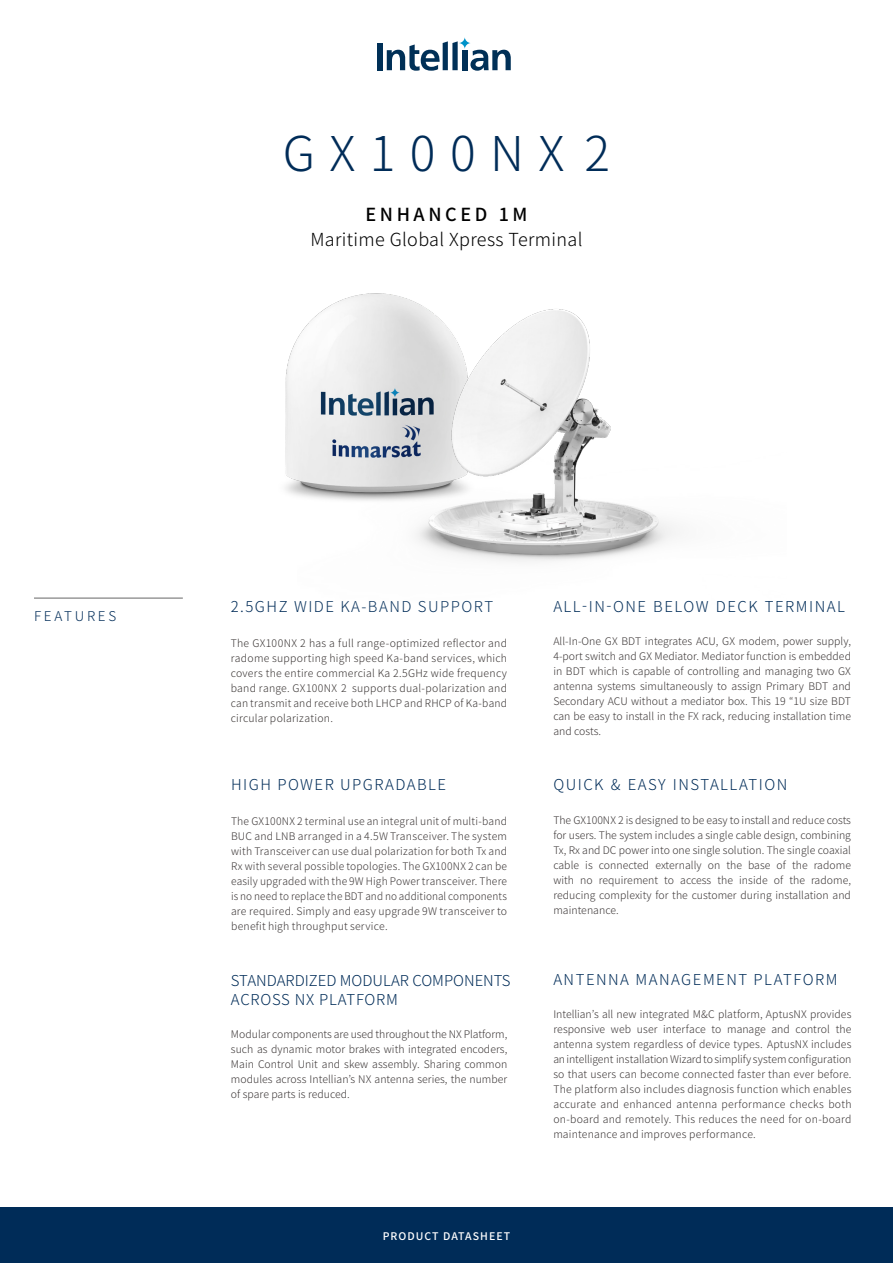
<style>
.page{position:relative;width:893px;height:1263px;background:#fff}
.page>*{position:absolute;margin:0;border:0;box-sizing:border-box;transform-origin:0 0}
.t1{font:300 48px "Noto Sans KR";letter-spacing:.3em;color:#002c58}
.t2{font:300 18px "Noto Sans KR";letter-spacing:.02em;color:#000}
.t3{font:500 18px "Noto Sans KR";letter-spacing:.2em;color:#000}
.t4{font:300 15px "Noto Sans KR";letter-spacing:.1em;color:#002c58}
.t5{font:300 15px/19.5px "Noto Sans KR";color:#002c58}
.t6{font:300 13.5px "Noto Sans CJ Kkr";letter-spacing:.2em;color:#002c58}
.t7{font:300 10.5px/15px "Noto Sans CJ Kkr";letter-spacing:.005em;color:#3c3737;text-align:justify}
.t8{font:300 10.5px/15px "Noto Sans CJ Kkr";letter-spacing:.025em;color:#3b3635;text-align:justify}
.t9{font:500 10.5px "Noto Sans KR";letter-spacing:.1em;color:#fff}
</style>
<div class="page">
<hr style="left:34px;top:598px;width:149px;height:1px;background:#666">
<div style="left:0;top:1208px;width:893px;height:55px;background:#002c58"></div>
<div style="left:377px;top:43px;width:5px;height:27px;background:#003057"></div>
<svg style="left:387px;top:38px;width:124px;height:33px"></svg>
<img style="left:285px;top:339px;width:12px;height:156px">
<img style="left:297px;top:293px;width:379px;height:269px">
<h1 class="t1" style="left:283px;top:126px;width:329px">GX100NX 2</h1>
<h2 class="t3" style="left:365px;top:204px;width:163px">ENHANCED 1M</h2>
<h2 class="t2" style="left:310px;top:229px;width:274px">Maritime Global Xpress Terminal</h2>
<p class="t6" style="left:34px;top:608px;width:84px">FEATURES</p>
<h3 class="t4" style="left:231px;top:598px;width:264px">2.5GHZ WIDE KA-BAND SUPPORT</h3>
<p class="t8" style="left:231px;top:636px;width:278px">The GX100NX 2 has a full range-optimized reflector and radome supporting high speed Ka-band services, which covers the entire commercial Ka 2.5GHz wide frequency band range. GX100NX 2 supports dual-polarization and can transmit and receive both LHCP and RHCP of Ka-band circular polarization.</p>
<h3 class="t4" style="left:231px;top:776px;width:217px">HIGH POWER UPGRADABLE</h3>
<p class="t7" style="left:231px;top:814px;width:278px">The GX100NX 2 terminal use an integral unit of multi-band BUC and LNB arranged in a 4.5W Transceiver. The system with Transceiver can use dual polarization for both Tx and Rx with several possible topologies. The GX100NX 2 can be easily upgraded with the 9W High Power transceiver. There is no need to replace the BDT and no additional components are required. Simply and easy upgrade 9W transceiver to benefit high throughput service.</p>
<h3 class="t5" style="left:231px;top:971px;width:281px">STANDARDIZED MODULAR COMPONENTS<br>ACROSS NX PLATFORM</h3>
<p class="t7" style="left:231px;top:1027px;width:278px">Modular components are used throughout the NX Platform, such as dynamic motor brakes with integrated encoders, Main Control Unit and skew assembly. Sharing common modules across Intellian’s NX antenna series, the number of spare parts is reduced.</p>
<p class="t9" style="left:383px;top:1230px;width:129px">PRODUCT DATASHEET</p>
<h3 class="t4" style="left:553px;top:598px;width:293px">ALL-IN-ONE BELOW DECK TERMINAL</h3>
<p class="t7" style="left:553px;top:634px;width:299px">All-In-One GX BDT integrates ACU, GX modem, power supply, 4-port switch and GX Mediator. Mediator function is embedded in BDT which is capable of controlling and managing two GX antenna systems simultaneously to assign Primary BDT and Secondary ACU without a mediator box. This 19 “1U size BDT can be easy to install in the FX rack, reducing installation time and costs.</p>
<h3 class="t4" style="left:553px;top:776px;width:236px">QUICK &amp; EASY INSTALLATION</h3>
<p class="t7" style="left:553px;top:813px;width:299px">The GX100NX 2 is designed to be easy to install and reduce costs for users. The system includes a single cable design, combining Tx, Rx and DC power into one single solution. The single coaxial cable is connected externally on the base of the radome with no requirement to access the inside of the radome, reducing complexity for the customer during installation and maintenance.</p>
<h3 class="t4" style="left:553px;top:971px;width:286px">ANTENNA MANAGEMENT PLATFORM</h3>
<p class="t7" style="left:553px;top:1006px;width:300px">Intellian’s all new integrated M&amp;C platform, AptusNX provides responsive web user interface to manage and control the antenna system regardless of device types. AptusNX includes an intelligent installation Wizard to simplify system configuration so that users can become connected faster than ever before.<br>The platform also includes diagnosis function which enables accurate and enhanced antenna performance checks both on-board and remotely. This reduces the need for on-board maintenance and improves performance.</p>
</div>
